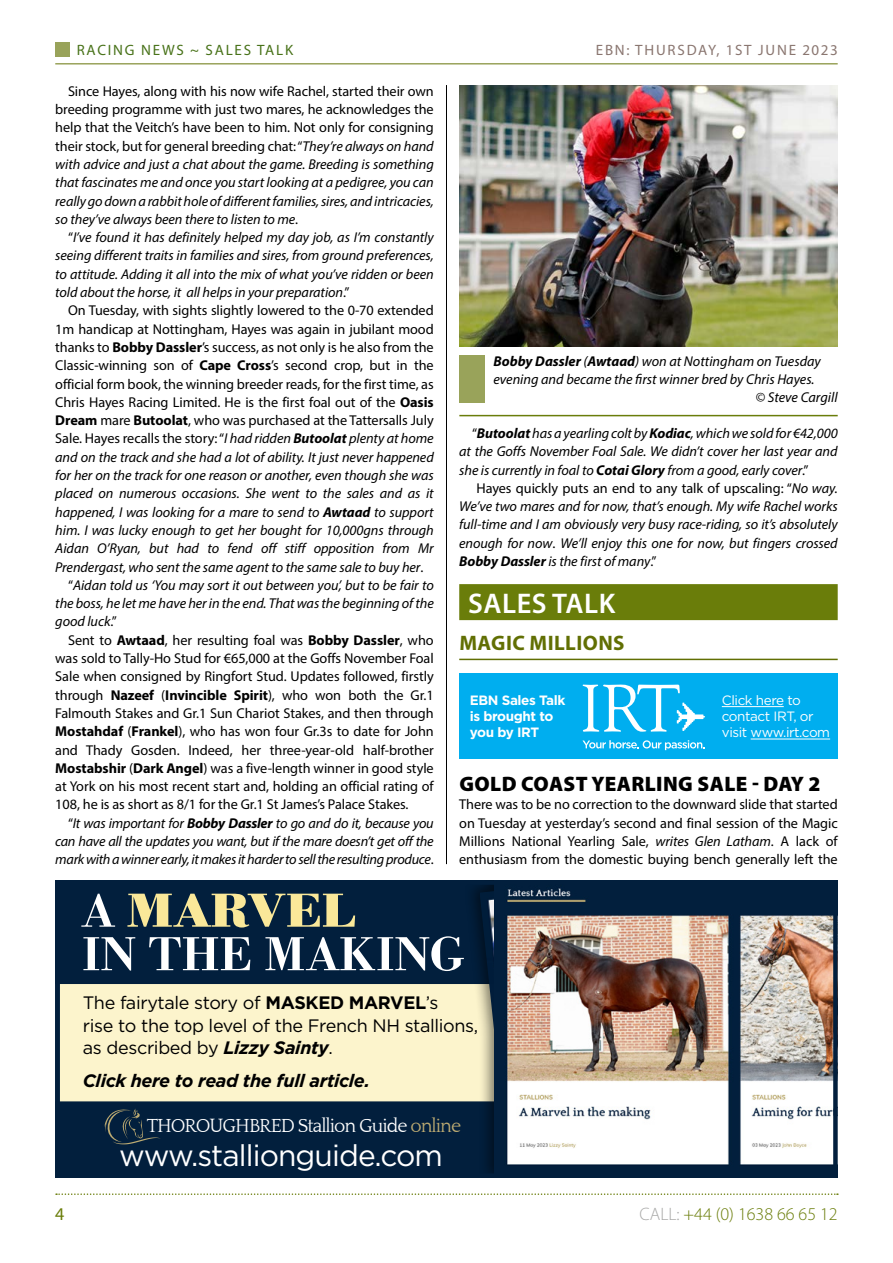
<style>
.page{position:relative;width:893px;height:1263px;background:#fff}
.page>*{position:absolute;margin:0;border:0;box-sizing:border-box;transform-origin:0 0}
.t1{font:500 49.5px/43.5px "Bodoni URW";letter-spacing:-.01em;color:#fff;scale:1.06 1}
.t2{font:29.85px "Gotham";letter-spacing:-.03em;color:#fff}
.t3{font:600 28.5px "Myriad Pro";letter-spacing:.02em;color:#fff}
.t4{font:900 21px "Myriad Pro";letter-spacing:.02em;color:#000}
.t5{font:700 21px "Myriad Pro";letter-spacing:.02em;color:#616f03}
.t6{font:19.35px "Quattrocento";letter-spacing:-.05em;color:#fff}
.t7{font:18px/22.5px "Gotham";letter-spacing:-.02em;color:#000}
.t8{font:italic 700 18px "Gotham";letter-spacing:-.02em;color:#000}
.t9{font:300 18px "Myriad Pro";color:#6a7d0a}
.t10{font:18px "Myriad Pro";color:#6a7d0a}
.t11{font:15px "Myriad Pro";letter-spacing:.12em;color:#8a7670}
.t12{font:15px "Myriad Pro";letter-spacing:.12em;color:#487219}
.t13{font:italic 14.25px/18.3px "Myriad Pro";letter-spacing:-.005em;color:#000;text-align:justify}
.t14{font:14.25px/18.3px "Myriad Pro";letter-spacing:-.005em;color:#000;text-align:justify}
.t15{font:13.5px/16.2px "Gotham HTF";letter-spacing:-.03em;color:#fff}
.t16{font:700 13.5px/16.2px "Gotham HTF";letter-spacing:-.03em;color:#fff}
.s1{font-style:normal}
.s2{font-weight:700}
.s3{font-style:italic}
.s4{font-weight:700;font-style:italic}
.s5{font-weight:700;color:#fae899}
.s6{color:#bdab72}
.s7{color:#a8a8a7}
</style>
<div class="page">
<svg style="left:56px;top:1193px;width:782px;height:2px"></svg>
<div style="left:55px;top:43px;width:15px;height:14px;background:#99a35a"></div>
<hr style="left:55px;top:63px;width:783px;height:2px;background:#99a35a">
<hr style="left:446px;top:85px;width:1px;height:779px;background:#000">
<div style="left:459px;top:584px;width:379px;height:36px;background:#6a7d0a"></div>
<hr style="left:459px;top:659px;width:379px;height:1px;background:#616f03">
<div style="left:459px;top:674px;width:379px;height:85px;background:#00aeef"></div>
<hr style="left:722px;top:706px;width:62px;height:1px;background:#fff">
<hr style="left:751px;top:739px;width:79px;height:1px;background:#fff">
<svg style="left:583px;top:685px;width:122px;height:47px"></svg>
<svg style="left:582px;top:740px;width:123px;height:10px"></svg>
<div style="left:58px;top:882px;width:777px;height:294px;background:#fcf4cc"></div>
<div style="left:55px;top:880px;width:783px;height:103px;background:#021f3d"></div>
<div style="left:56px;top:1102px;width:781px;height:75px;background:#021f3d"></div>
<div style="left:55px;top:1101px;width:783px;height:77px;border:2px solid #021f3d"></div>
<svg style="left:104px;top:1108px;width:56px;height:36px"></svg>
<div style="left:464px;top:880px;width:374px;height:298px;background:#000;opacity:.5"></div>
<img style="left:480px;top:885px;width:15px;height:288px">
<img style="left:495px;top:885px;width:338px;height:288px">
<div style="left:55px;top:880px;width:783px;height:298px;border:4px solid #021f3d"></div>
<hr style="left:459px;top:415px;width:379px;height:1px;background:#6a7d0a">
<div style="left:459px;top:355px;width:26px;height:48px;background:#99a35a"></div>
<img style="left:460px;top:85px;width:378px;height:261px">
<p class="t12" style="left:77px;top:41px;width:218px">RACING NEWS ~ SALES TALK</p>
<p class="t11" style="left:596px;top:41px;width:243px">EBN: THURSDAY, 1ST JUNE 2023</p>
<p class="t13" style="left:55px;top:82px;width:380px;text-indent:13px"><span class="s1">Since Hayes, along with his now wife Rachel, started their own breeding programme with just two mares, he acknowledges the help that the Veitch’s have been to him. Not only for consigning their stock, but for general breeding chat: “</span>They’re always on hand with advice and just a chat about the game. Breeding is something that fascinates me and once you start looking at a pedigree, you can really go down a rabbit hole of different families, sires, and intricacies, so they’ve always been there to listen to me<span class="s1">.</span></p>
<p class="t13" style="left:55px;top:228px;width:380px;text-indent:13px"><span class="s1">“</span>I’ve found it has definitely helped my day job, as I’m constantly seeing different traits in families and sires, from ground preferences, to attitude. Adding it all into the mix of what you’ve ridden or been told about the horse, it all helps in your preparation<span class="s1">.”</span></p>
<p class="t14" style="left:68px;top:301px;width:367px">On Tuesday, with sights slightly lowered to the 0-70 extended</p>
<p class="t14" style="left:55px;top:319px;width:380px">1m handicap at Nottingham, Hayes was again in jubilant mood</p>
<p class="t14" style="left:55px;top:338px;width:380px">thanks to <span class="s2">Bobby Dassler</span>’s success, as not only is he also from the</p>
<p class="t14" style="left:55px;top:356px;width:380px">Classic-winning son of <span class="s2">Cape Cross</span>’s second crop, but in the</p>
<p class="t14" style="left:55px;top:374px;width:380px">official form book, the winning breeder reads, for the first time, as</p>
<p class="t14" style="left:55px;top:393px;width:380px">Chris Hayes Racing Limited. He is the first foal out of the <span class="s2">Oasis</span></p>
<p class="t14" style="left:55px;top:411px;width:380px"><span class="s2">Dream</span> mare <span class="s2">Butoolat</span>, who was purchased at the Tattersalls July</p>
<p class="t14" style="left:55px;top:429px;width:380px">Sale. Hayes recalls the story: “<span class="s3">I had ridden</span> <span class="s4">Butoolat</span> <span class="s3">plenty at home</span></p>
<p class="t13" style="left:55px;top:448px;width:380px">and on the track and she had a lot of ability. It just never happened</p>
<p class="t13" style="left:55px;top:466px;width:380px">for her on the track for one reason or another, even though she was</p>
<p class="t13" style="left:55px;top:484px;width:380px">placed on numerous occasions. She went to the sales and as it</p>
<p class="t13" style="left:55px;top:502px;width:380px">happened, I was looking for a mare to send to <span class="s2">Awtaad</span> to support</p>
<p class="t13" style="left:55px;top:521px;width:380px">him. I was lucky enough to get her bought for 10,000gns through</p>
<p class="t13" style="left:55px;top:539px;width:380px">Aidan O’Ryan, but had to fend off stiff opposition from Mr</p>
<p class="t13" style="left:55px;top:557px;width:370px">Prendergast, who sent the same agent to the same sale to buy her<span class="s1">.</span></p>
<p class="t13" style="left:68px;top:576px;width:367px"><span class="s1">“</span>Aidan told us ‘You may sort it out between you’, but to be fair to</p>
<p class="t13" style="left:55px;top:594px;width:380px">the boss, he let me have her in the end. That was the beginning of the</p>
<p class="t13" style="left:55px;top:612px;width:63px">good luck<span class="s1">.”</span></p>
<p class="t14" style="left:68px;top:630px;width:367px">Sent to <span class="s2">Awtaad</span>, her resulting foal was <span class="s2">Bobby Dassler</span>, who</p>
<p class="t14" style="left:55px;top:649px;width:380px">was sold to Tally-Ho Stud for €65,000 at the Goffs November Foal</p>
<p class="t14" style="left:55px;top:667px;width:380px">Sale when consigned by Ringfort Stud. Updates followed, firstly</p>
<p class="t14" style="left:55px;top:685px;width:380px">through <span class="s2">Nazeef</span> (<span class="s2">Invincible Spirit</span>), who won both the Gr.1</p>
<p class="t14" style="left:55px;top:704px;width:380px">Falmouth Stakes and Gr.1 Sun Chariot Stakes, and then through</p>
<p class="t14" style="left:55px;top:722px;width:380px"><span class="s2">Mostahdaf</span> (<span class="s2">Frankel</span>), who has won four Gr.3s to date for John</p>
<p class="t14" style="left:55px;top:740px;width:380px">and Thady Gosden. Indeed, her three-year-old half-brother</p>
<p class="t14" style="left:55px;top:759px;width:380px"><span class="s2">Mostabshir</span> (<span class="s2">Dark Angel</span>) was a five-length winner in good style</p>
<p class="t14" style="left:55px;top:777px;width:380px">at York on his most recent start and, holding an official rating of</p>
<p class="t14" style="left:55px;top:795px;width:355px">108, he is as short as 8/1 for the Gr.1 St James’s Palace Stakes.</p>
<p class="t13" style="left:68px;top:813px;width:367px"><span class="s1">“</span>It was important for <span class="s2">Bobby Dassler</span> to go and do it, because you</p>
<p class="t13" style="left:55px;top:832px;width:380px">can have all the updates you want, but if the mare doesn’t get off the</p>
<p class="t13" style="left:55px;top:850px;width:380px">mark with a winner early, it makes it harder to sell the resulting produce<span class="s1">.</span></p>
<p class="t13" style="left:493px;top:352px;width:329px"><span class="s2">Bobby Dassler</span> (<span class="s2">Awtaad</span>) won at Nottingham on Tuesday</p>
<p class="t13" style="left:493px;top:370px;width:323px">evening and became the first winner bred by Chris Hayes.</p>
<p class="t13" style="left:755px;top:388px;width:84px">© Steve Cargill</p>
<p class="t13" style="left:459px;top:424px;width:380px;text-indent:13px"><span class="s1">“</span><span class="s2">Butoolat</span> has a yearling colt by <span class="s2">Kodiac</span>, which we sold for €42,000 at the Goffs November Foal Sale. We didn’t cover her last year and she is currently in foal to <span class="s2">Cotai Glory</span> from a good, early cover<span class="s1">.”</span></p>
<p class="t13" style="left:459px;top:479px;width:380px;text-indent:17px"><span class="s1">Hayes quickly puts an end to any talk of upscaling: “</span>No way.<br>We’ve two mares and for now, that’s enough. My wife Rachel works full-time and I am obviously very busy race-riding, so it’s absolutely enough for now<span class="s1">.</span> We’ll enjoy this one for now, but fingers crossed <span class="s2">Bobby Dassler</span> is the first of many<span class="s1">.”</span></p>
<h3 class="t3" style="left:468px;top:585px;width:149px">SALES TALK</h3>
<h3 class="t5" style="left:459px;top:629px;width:167px">MAGIC MILLIONS</h3>
<p class="t16" style="left:470px;top:691px;width:97px">EBN Sales Talk is brought to you by IRT</p>
<h3 class="t4" style="left:459px;top:770px;width:363px">GOLD COAST YEARLING SALE - DAY 2</h3>
<p class="t14" style="left:459px;top:795px;width:380px">There was to be no correction to the downward slide that started on Tuesday at yesterday’s second and final session of the Magic Millions National Yearling Sale, <span class="s3">writes Glen Latham</span>. A lack of enthusiasm from the domestic buying bench generally left the</p>
<p class="t15" style="left:722px;top:692px;width:110px">Click here to contact IRT, or visit www.irt.com</p>
<h1 class="t1" style="left:82px;top:890px;width:362px">A <span class="s5">MARVEL<br></span>IN THE MAKING</h1>
<p class="t7" style="left:83px;top:991px;width:397px">The fairytale story of <span class="s2">MASKED MARVEL</span>’s<br>rise to the top level of the French NH stallions, as described by <span class="s4">Lizzy Sainty</span>.</p>
<p class="t8" style="left:83px;top:1068px;width:289px">Click here to read the full article.</p>
<h3 class="t6" style="left:147px;top:1116px;width:316px">THOROUGHBRED Stallion Guide <span class="s6">online</span></h3>
<h2 class="t2" style="left:119px;top:1136px;width:325px">www.stallionguide.com</h2>
<p class="t10" style="left:55px;top:1203px;width:11px">4</p>
<p class="t9" style="left:639px;top:1203px;width:200px"><span class="s7">CALL:</span> +44 (0) 1638 66 65 12</p>
</div>
